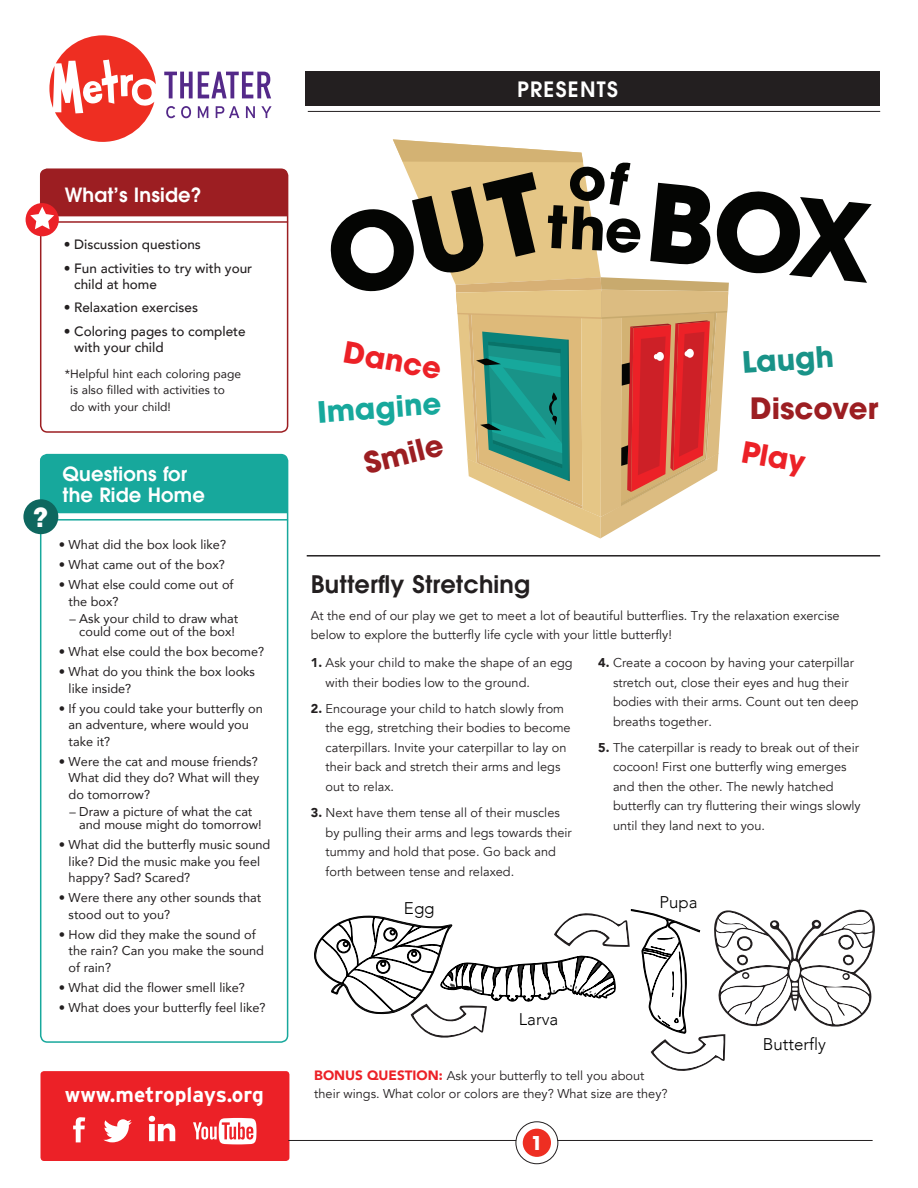
<style>
.page{position:relative;width:918px;height:1188px;background:#fff}
.page>*{position:absolute;margin:0;border:0;box-sizing:border-box;transform-origin:0 0}
.t1{font:700 29.25px "Avant Garde";color:#9c1e22}
.t2{font:700 29.25px "Avant Garde";color:#ec2127}
.t3{font:700 29.25px "Avant Garde";color:#17a89c}
.t4{font:700 29.25px "Avant Garde";color:#199388}
.body{font:700 26.25px "Avant Garde";color:#fff}
.body-2{font:600 24px "Avant Garde";letter-spacing:.01em;color:#231f20}
.t5{font:700 21px "Interstate";color:#fff}
.t6{font:600 21px "Avant Garde";letter-spacing:.06em;color:#fff}
.body-3{font:600 19.5px/21px "Avant Garde";letter-spacing:.01em;color:#fff}
.t7{font:700 18.9px "Avant Garde";color:#fff}
.t8{font:300 16.95px "Avenir";color:#000}
.bullets{font:500 13.5px/16.5px "Avenir";color:#231f20}
.bullets-2{font:12.75px/19.5px "Avenir";color:#231f20}
.bullets-3{font:12.75px/16.5px "Avenir";color:#231f20}
.captions_2{font:12px/16.5px "Avenir";color:#231f20}
.s1{font-weight:900}
.s2{font-weight:900;font-size:13.5px;color:#ec2127}
</style>
<div class="page">
<div style="left:306px;top:71px;width:574px;height:35px;background:#231f20"></div>
<svg style="left:516px;top:1122px;width:42px;height:42px"></svg>
<div style="left:516px;top:1121px;width:42px;height:43px;border:1px solid #231f20;border-radius:50%"></div>
<div style="left:40px;top:168px;width:248px;height:265px;border:2px solid #9c1e22;border-radius:7px"></div>
<div style="left:26px;top:203px;width:33px;height:33px;background:#ec2127;border-radius:50%"></div>
<svg style="left:30px;top:169px;width:258px;height:60px"></svg>
<div style="left:40px;top:455px;width:248px;height:58px;background:#17a89c"></div>
<div style="left:523px;top:1129px;width:28px;height:28px;background:#ee2e22;border-radius:50%"></div>
<div style="left:41px;top:1071px;width:248px;height:90px;background:#ec2127;border-radius:4px"></div>
<svg style="left:103px;top:1119px;width:29px;height:23px"></svg>
<svg style="left:73px;top:1117px;width:12px;height:25px"></svg>
<svg style="left:149px;top:1116px;width:26px;height:25px"></svg>
<svg style="left:164px;top:72px;width:107px;height:26px"></svg>
<svg style="left:166px;top:106px;width:9px;height:12px"></svg>
<svg style="left:181px;top:106px;width:10px;height:12px"></svg>
<svg style="left:198px;top:106px;width:10px;height:12px"></svg>
<svg style="left:216px;top:106px;width:23px;height:12px"></svg>
<svg style="left:246px;top:106px;width:9px;height:12px"></svg>
<svg style="left:261px;top:106px;width:11px;height:12px"></svg>
<svg style="left:49px;top:35px;width:107px;height:107px"></svg>
<hr style="left:307px;top:555px;width:573px;height:2px;background:#231f20">
<svg style="left:193px;top:1118px;width:63px;height:26px"></svg>
<svg style="left:330px;top:139px;width:542px;height:400px"></svg>
<hr style="left:308px;top:111px;width:572px;height:1px;background:#231f20">
<svg style="left:314px;top:909px;width:561px;height:162px"></svg>
<div style="left:40px;top:454px;width:248px;height:589px;border:2px solid #17a89c;border-radius:7px"></div>
<hr style="left:40px;top:519px;width:248px;height:2px;background:#17a89c">
<div style="left:23px;top:499px;width:35px;height:35px;background:#0e675f;border-radius:50%"></div>
<hr style="left:288px;top:1140px;width:228px;height:1px;background:#231f20">
<hr style="left:557px;top:1140px;width:316px;height:1px;background:#231f20">
<p class="body-3" style="left:65px;top:184px;width:139px">What’s Inside?</p>
<p class="bullets" style="left:64px;top:236px;width:139px">• Discussion questions</p>
<p class="bullets" style="left:74px;top:259px;width:180px;text-indent:-11px">• Fun activities to try with your child at home</p>
<p class="bullets" style="left:64px;top:299px;width:136px">• Relaxation exercises</p>
<p class="bullets" style="left:74px;top:322px;width:173px;text-indent:-11px">• Coloring pages to complete with your child</p>
<p class="captions_2" style="left:70px;top:365px;width:172px;text-indent:-5px">*Helpful hint each coloring page is also filled with activities to do with your child!</p>
<p class="body" style="left:33px;top:500px;width:17px">?</p>
<p class="body-3" style="left:63px;top:463px;width:144px">Questions for the Ride Home</p>
<p class="bullets-3" style="left:59px;top:536px;width:169px">• What did the box look like?</p>
<p class="bullets-3" style="left:59px;top:556px;width:168px">• What came out of the box?</p>
<p class="bullets-3" style="left:69px;top:576px;width:166px;text-indent:-10px">• What else could come out of the box?</p>
<p class="bullets-3" style="left:69px;top:611px;width:170px;line-height:13.5px;text-align:center">– Ask your child to draw what could come out of the box!</p>
<p class="bullets-3" style="left:59px;top:643px;width:207px">• What else could the box become?</p>
<p class="bullets-3" style="left:69px;top:663px;width:188px;text-indent:-10px">• What do you think the box looks like inside?</p>
<p class="bullets-3" style="left:69px;top:700px;width:196px;text-indent:-10px">• If you could take your butterfly on an adventure, where would you take it?</p>
<p class="bullets-3" style="left:69px;top:753px;width:192px;text-align:justify;text-indent:-10px">• Were the cat and mouse friends?<br>What did they do? What will they do tomorrow?</p>
<p class="bullets-3" style="left:79px;top:804px;width:184px;line-height:13.5px;text-indent:-10px">– Draw a picture of what the cat and mouse might do tomorrow!</p>
<p class="bullets-3" style="left:69px;top:836px;width:203px;text-indent:-10px">• What did the butterfly music sound like? Did the music make you feel happy? Sad? Scared?</p>
<p class="bullets-3" style="left:69px;top:889px;width:194px;text-indent:-10px">• Were there any other sounds that stood out to you?</p>
<p class="bullets-3" style="left:69px;top:926px;width:197px;text-indent:-10px">• How did they make the sound of the rain? Can you make the sound of rain?</p>
<p class="bullets-3" style="left:59px;top:979px;width:188px">• What did the flower smell like?</p>
<p class="bullets-3" style="left:59px;top:999px;width:208px">• What does your butterfly feel like?</p>
<p class="t5" style="left:65px;top:1083px;width:201px">www.metroplays.org</p>
<p class="t6" style="left:517px;top:76px;width:102px">PRESENTS</p>
<p class="t2" style="left:347px;top:333px;width:100px;rotate:10deg">Dance</p>
<p class="t3" style="left:316px;top:393px;width:126px;rotate:-4deg">Imagine</p>
<p class="t1" style="left:360px;top:445px;width:82px;rotate:-14deg">Smile</p>
<p class="t4" style="left:741px;top:343px;width:93px;rotate:-4deg">Laugh</p>
<p class="t1" style="left:750px;top:389px;width:130px">Discover</p>
<p class="t2" style="left:745px;top:432px;width:66px;rotate:10deg">Play</p>
<p class="body-2" style="left:311px;top:568px;width:221px">Butterfly Stretching</p>
<p class="bullets-2" style="left:311px;top:606px;width:530px">At the end of our play we get to meet a lot of beautiful butterflies. Try the relaxation exercise below to explore the butterfly life cycle with your little butterfly!</p>
<p class="bullets-2" style="left:326px;top:653px;width:249px;text-indent:-15px"><span class="s1">1.</span> Ask your child to make the shape of an egg with their bodies low to the ground.</p>
<p class="bullets-2" style="left:326px;top:699px;width:247px;text-indent:-15px"><span class="s1">2.</span> Encourage your child to hatch slowly from the egg, stretching their bodies to become caterpillars. Invite your caterpillar to lay on their back and stretch their arms and legs out to relax.</p>
<p class="bullets-2" style="left:326px;top:803px;width:248px;text-indent:-15px"><span class="s1">3.</span> Next have them tense all of their muscles by pulling their arms and legs towards their tummy and hold that pose. Go back and forth between tense and relaxed.</p>
<p class="bullets-2" style="left:613px;top:653px;width:247px;text-indent:-15px"><span class="s1">4.</span> Create a cocoon by having your caterpillar stretch out, close their eyes and hug their bodies with their arms. Count out ten deep breaths together.</p>
<p class="bullets-2" style="left:613px;top:738px;width:249px;text-indent:-15px"><span class="s1">5.</span> The caterpillar is ready to break out of their cocoon! First one butterfly wing emerges and then the other. The newly hatched butterfly can try fluttering their wings slowly until they land next to you.</p>
<h3 class="t8" style="left:404px;top:898px;width:32px">Egg</h3>
<h3 class="t8" style="left:519px;top:1009px;width:41px">Larva</h3>
<h3 class="t8" style="left:659px;top:892px;width:40px">Pupa</h3>
<p class="bullets-2" style="left:314px;top:1067px;width:355px;line-height:18px"><span class="s2">BONUS QUESTION:</span> Ask your butterfly to tell you about their wings. What color or colors are they? What size are they?</p>
<p class="t7" style="left:531px;top:1131px;width:13px">1</p>
<h3 class="t8" style="left:763px;top:1034px;width:65px">Butterfly</h3>
</div>
